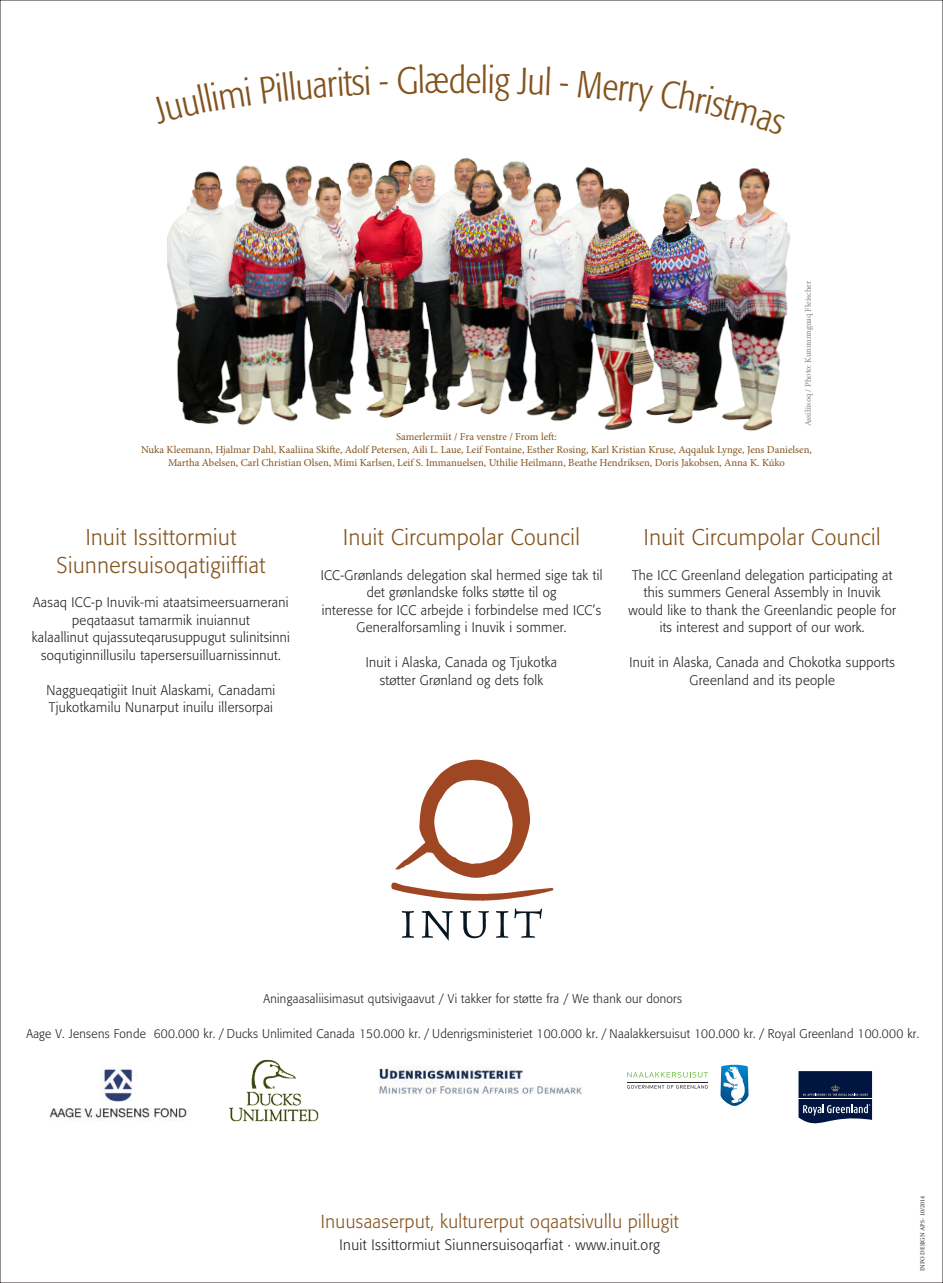
<style>
.page{position:relative;width:943px;height:1283px;background:#fff}
.page>*{position:absolute;margin:0;border:0;box-sizing:border-box;transform-origin:0 0}
.t1{font:300 condensed 37.5px "Formata";color:#83531d}
.t2{font:300 22.5px "Formata";letter-spacing:.025em;color:#83531d;scale:.95 1}
.t3{font:300 18.75px "Formata";letter-spacing:.025em;color:#83531d;scale:.95 1}
.t4{font:300 15px "Formata";letter-spacing:.025em;color:#231f20;scale:.95 1}
.t5{font:300 13.75px/17.5px "Formata";letter-spacing:.025em;color:#231f20;text-align:center;scale:.95 1}
.t6{font:300 12.5px "Formata";letter-spacing:.025em;color:#231f20;scale:.95 1}
.t7{font:10.62px/12.8px "Minion Pro";color:#83531d;text-align:center}
.t8{font:8.5px "Minion Pro";color:#808285}
.t9{font:6.25px "Minion Pro";color:#231f20}
</style>
<div class="page">
<svg style="left:402px;top:911px;width:12px;height:27px"></svg>
<svg style="left:422px;top:911px;width:31px;height:30px"></svg>
<svg style="left:460px;top:911px;width:29px;height:27px"></svg>
<svg style="left:496px;top:911px;width:12px;height:27px"></svg>
<svg style="left:514px;top:908px;width:28px;height:30px"></svg>
<svg style="left:391px;top:760px;width:163px;height:141px"></svg>
<img style="left:167px;top:158px;width:623px;height:273px">
<img style="left:49px;top:1069px;width:138px;height:49px">
<img style="left:229px;top:1059px;width:89px;height:63px">
<img style="left:379px;top:1066px;width:203px;height:28px">
<svg style="left:798px;top:1071px;width:74px;height:53px"></svg>
<svg style="left:627px;top:1072px;width:81px;height:5px"></svg>
<svg style="left:627px;top:1085px;width:81px;height:3px"></svg>
<hr style="left:627px;top:1082px;width:81px;height:1px;background:#231f20">
<svg style="left:720px;top:1064px;width:28px;height:42px"></svg>
<p class="t1" style="left:336px;top:62px;width:35px;rotate:-3deg">itsi</p>
<p class="t1" style="left:448px;top:58px;width:34px">de</p>
<p class="t8" style="left:802px;top:426px;width:147px;rotate:-90deg">Assiliisoq / Photo: Kunuunnguaq Fleischer</p>
<p class="t7" style="left:396px;top:431px;width:162px">Samerlermiit / Fra venstre / From left:</p>
<p class="t7" style="left:141px;top:443px;width:672px">Nuka Kleemann, Hjalmar Dahl, Kaaliina Skifte, Adolf Petersen, Aili L. Laue, Leif Fontaine, Esther Rosing, Karl Kristian Kruse, Aqqaluk Lynge, Jens Danielsen,<br>Martha Abelsen, Carl Christian Olsen, Mimi Karlsen, Leif S. Immanuelsen, Uthilie Heilmann, Beathe Hendriksen, Doris Jakobsen, Anna K. Kúko</p>
<p class="t2" style="left:86px;top:524px;width:160px">Inuit Issittormiut</p>
<p class="t2" style="left:57px;top:551px;width:221px">Siunnersuisoqatigiiffiat</p>
<p class="t5" style="left:33px;top:594px;width:270px">Aasaq ICC-p Inuvik-mi ataatsimeersuarnerani peqataasut tamarmik inuiannut</p>
<p class="t5" style="left:32px;top:629px;width:273px">kalaallinut qujassuteqarusuppugut sulinitsinni soqutiginnillusilu tapersersuilluarnissinnut.</p>
<p class="t5" style="left:46px;top:681px;width:242px">Naggueqatigiit Inuit Alaskami, Canadami</p>
<p class="t5" style="left:49px;top:699px;width:237px">Tjukotkamilu Nunarput inuilu illersorpai</p>
<p class="t2" style="left:343px;top:524px;width:250px">Inuit Circumpolar Council</p>
<p class="t5" style="left:321px;top:566px;width:298px">ICC-Grønlands delegation skal hermed sige tak til det grønlandske folks støtte til og<br>interesse for ICC arbejde i forbindelse med ICC’s Generalforsamling i Inuvik i sommer.</p>
<p class="t5" style="left:366px;top:654px;width:203px">Inuit i Alaska, Canada og Tjukotka støtter Grønland og dets folk</p>
<p class="t2" style="left:644px;top:524px;width:250px">Inuit Circumpolar Council</p>
<p class="t5" style="left:632px;top:566px;width:275px">The ICC Greenland delegation participating at this summers General Assembly in Inuvik</p>
<p class="t5" style="left:628px;top:601px;width:283px">would like to thank the Greenlandic people for its interest and support of our work.</p>
<p class="t5" style="left:629px;top:654px;width:281px">Inuit in Alaska, Canada and Chokotka supports<br>Greenland and its people</p>
<p class="t6" style="left:263px;top:991px;width:442px">Aningaasaliisimasut qutsivigaavut / Vi takker for støtte fra / We thank our donors</p>
<p class="t6" style="left:26px;top:1026px;width:941px">Aage V. Jensens Fonde 600.000 kr. / Ducks Unlimited Canada 150.000 kr. / Udenrigsministeriet 100.000 kr. / Naalakkersuisut 100.000 kr. / Royal Greenland 100.000 kr.</p>
<p class="t3" style="left:321px;top:1210px;width:378px">Inuusaaserput, kulturerput oqaatsivullu pillugit</p>
<p class="t4" style="left:339px;top:1236px;width:339px">Inuit Issittormiut Siunnersuisoqarfiat · www.inuit.org</p>
<p class="t9" style="left:918px;top:1270px;width:76px;rotate:-90deg">INFO DESIGN APS · 10/2014</p>
</div>
